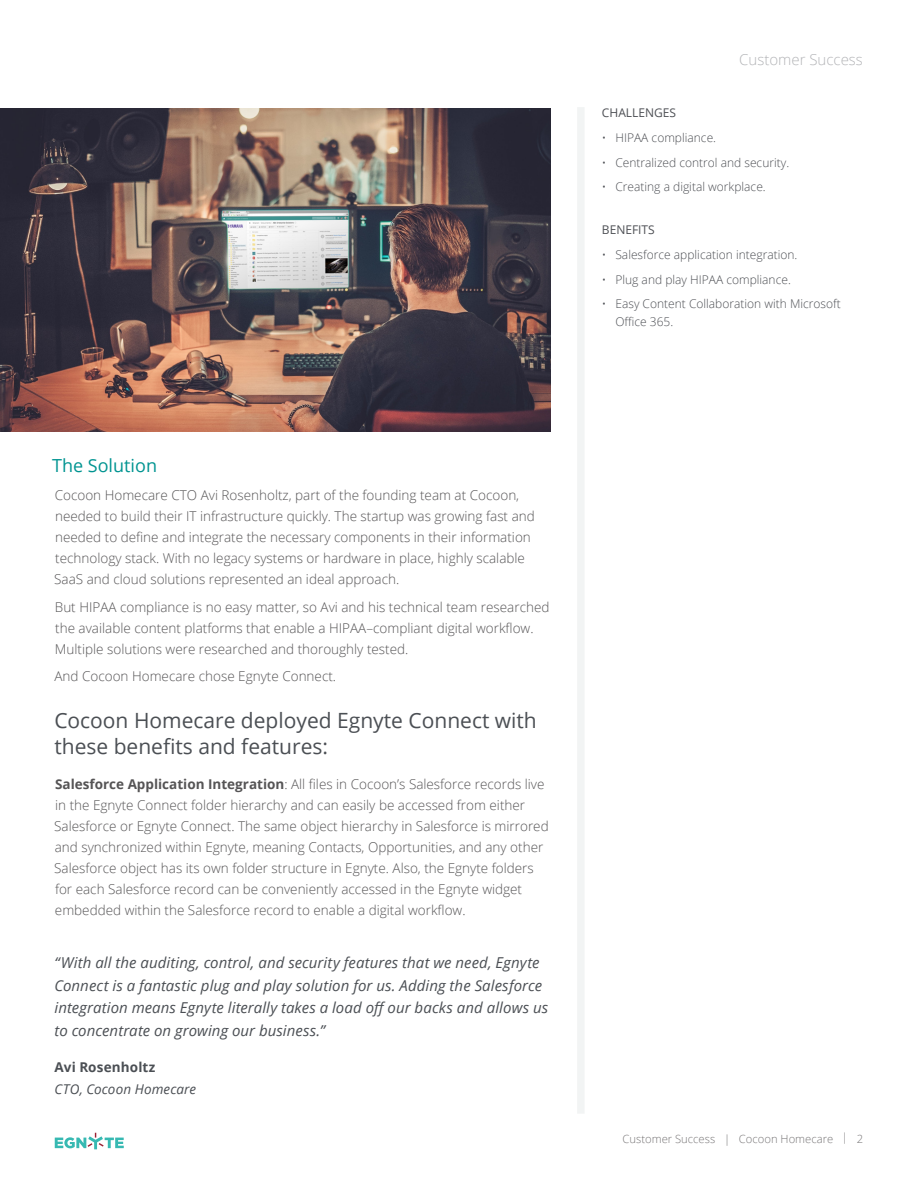
<style>
.page{position:relative;width:918px;height:1188px;background:#fff}
.page>*{position:absolute;margin:0;border:0;box-sizing:border-box;transform-origin:0 0}
.body_text{font:21px/26.2px "Open Sans";color:#4b4f54}
.body_text-2{font:18px "Open Sans";color:#009491}
.H1_teal{font:italic 15px/22.5px "Open Sans";letter-spacing:.005em;color:#4b4f54}
.t1{font:300 15px "Open Sans";color:#b4b5b8}
.body_text-3{font:300 13.5px/21px "Open Sans";color:#555455}
.H1_teal-2{font:italic 13.5px/22.5px "Open Sans";letter-spacing:.01em;color:#4b4f54}
.t2{font:300 12px/18px "Open Sans";color:#4d4f54}
.Sidebar_H2{font:12px "Open Sans";color:#4d4f54}
.t3{font:300 11.25px "Open Sans";color:#787677}
.s1{font-weight:700}
.s2{font-weight:700;font-style:normal}
</style>
<div class="page">
<svg style="left:55px;top:1133px;width:69px;height:16px"></svg>
<div style="left:577px;top:107px;width:8px;height:1007px;background:#f2f4f4"></div>
<img style="left:0;top:108px;width:550px;height:323px">
<p class="body_text-2" style="left:52px;top:453px;width:106px">The Solution</p>
<p class="body_text-3" style="left:54px;top:484px;width:482px">Cocoon Homecare CTO Avi Rosenholtz, part of the founding team at Cocoon, needed to build their IT infrastructure quickly. The startup was growing fast and needed to define and integrate the necessary components in their information technology stack. With no legacy systems or hardware in place, highly scalable SaaS and cloud solutions represented an ideal approach.</p>
<p class="body_text-3" style="left:55px;top:596px;width:496px">But HIPAA compliance is no easy matter, so Avi and his technical team researched the available content platforms that enable a HIPAA–compliant digital workflow.<br>Multiple solutions were researched and thoroughly tested.</p>
<p class="body_text-3" style="left:54px;top:666px;width:283px">And Cocoon Homecare chose Egnyte Connect.</p>
<p class="body_text" style="left:54px;top:707px;width:484px">Cocoon Homecare deployed Egnyte Connect with these benefits and features:</p>
<p class="body_text-3" style="left:54px;top:773px;width:496px"><span class="s1">Salesforce Application Integration</span>: All files in Cocoon’s Salesforce records live in the Egnyte Connect folder hierarchy and can easily be accessed from either Salesforce or Egnyte Connect. The same object hierarchy in Salesforce is mirrored and synchronized within Egnyte, meaning Contacts, Opportunities, and any other Salesforce object has its own folder structure in Egnyte. Also, the Egnyte folders for each Salesforce record can be conveniently accessed in the Egnyte widget embedded within the Salesforce record to enable a digital workflow.</p>
<p class="H1_teal" style="left:55px;top:951px;width:495px">“With all the auditing, control, and security features that we need, Egnyte Connect is a fantastic plug and play solution for us. Adding the Salesforce integration means Egnyte literally takes a load off our backs and allows us to concentrate on growing our business.”</p>
<p class="H1_teal-2" style="left:55px;top:1055px;width:143px"><span class="s2">Avi Rosenholtz<br></span>CTO, Cocoon Homecare</p>
<p class="t1" style="left:739px;top:50px;width:125px">Customer Success</p>
<p class="Sidebar_H2" style="left:602px;top:105px;width:76px">CHALLENGES</p>
<p class="t2" style="left:602px;top:128px;width:116px">• HIPAA compliance.</p>
<p class="t2" style="left:602px;top:153px;width:189px">• Centralized control and security.</p>
<p class="t2" style="left:602px;top:178px;width:165px">• Creating a digital workplace.</p>
<p class="Sidebar_H2" style="left:602px;top:222px;width:54px">BENEFITS</p>
<p class="t2" style="left:602px;top:245px;width:197px">• Salesforce application integration.</p>
<p class="t2" style="left:602px;top:270px;width:190px">• Plug and play HIPAA compliance.</p>
<p class="t2" style="left:615px;top:295px;width:227px;text-indent:-14px">• Easy Content Collaboration with Microsoft<br>Office 365.</p>
<p class="t3" style="left:623px;top:1131px;width:242px">Customer Success | Cocoon Homecare | 2</p>
</div>
